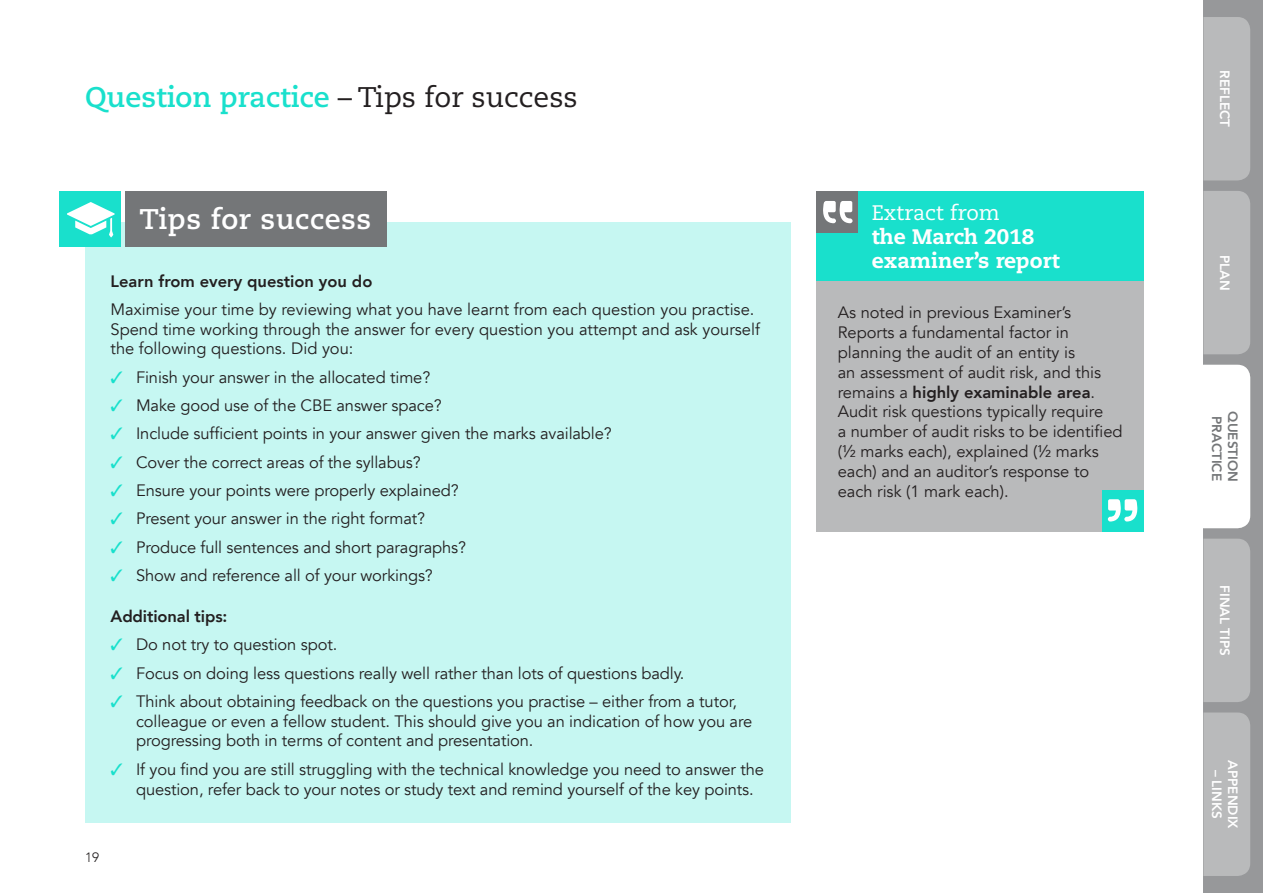
<style>
.page{position:relative;width:1263px;height:893px;background:#fff}
.page>*{position:absolute;margin:0;border:0;box-sizing:border-box;transform-origin:0 0}
.RUNNING_HEADER{font:700 28.35px "Caecilia";color:#19e0cc}
.STUDY_TIPS_HEADER{font:700 28.35px "Caecilia";letter-spacing:.02em;color:#fff}
.C_HEAD_WHITE{font:800 21px/24px "Caecilia";color:#fff}
.BODY_-_COMMENTS_-_11{font:16.5px/19.8px "Avenir";letter-spacing:-.005em;color:#231f20}
.E_HEAD_-_INSIDE_BOX{font:800 16.5px "Avenir";color:#231f20}
.t1{font:800 13.5px "Avenir";color:#fff}
.t2{font:800 13.5px "Avenir";color:#747678}
.t3{font:300 13.5px "Avenir";color:#231f20}
.s1{font-weight:400;color:#231f20}
.s2{font-weight:400}
.s3{font-weight:800}
.s4{color:#19e0cc}
</style>
<div class="page">
<div style="left:1203px;top:0;width:60px;height:893px;background:#97989a"></div>
<div style="left:1203px;top:17px;width:47px;height:163px;background:#b9babb"></div>
<div style="left:1203px;top:191px;width:47px;height:163px;background:#b9babb"></div>
<div style="left:1203px;top:539px;width:47px;height:163px;background:#b9babb"></div>
<div style="left:1203px;top:712px;width:47px;height:164px;background:#b9babb"></div>
<div style="left:1203px;top:365px;width:47px;height:163px;background:#fff"></div>
<div style="left:85px;top:223px;width:706px;height:600px;background:#c6f7f2"></div>
<div style="left:125px;top:191px;width:262px;height:56px;background:#747678"></div>
<div style="left:60px;top:191px;width:61px;height:56px;background:#19e0cc"></div>
<svg style="left:67px;top:202px;width:48px;height:35px"></svg>
<div style="left:816px;top:255px;width:328px;height:276px;background:#b9babb"></div>
<div style="left:816px;top:191px;width:328px;height:90px;background:#19e0cc"></div>
<div style="left:816px;top:191px;width:42px;height:42px;background:#747678"></div>
<svg style="left:823px;top:201px;width:29px;height:22px"></svg>
<div style="left:1102px;top:490px;width:42px;height:41px;background:#19e0cc"></div>
<svg style="left:1108px;top:499px;width:29px;height:22px"></svg>
<p class="RUNNING_HEADER" style="left:85px;top:80px;width:494px">Question practice <span class="s1">– Tips for success</span></p>
<p class="STUDY_TIPS_HEADER" style="left:139px;top:202px;width:233px">Tips for success</p>
<p class="C_HEAD_WHITE" style="left:872px;top:200px;width:189px"><span class="s2">Extract from<br></span>the March 2018 examiner’s report</p>
<p class="BODY_-_COMMENTS_-_11" style="left:838px;top:303px;width:286px">As noted in previous Examiner’s Reports a fundamental factor in planning the audit of an entity is<br>an assessment of audit risk, and this remains a <span class="s3">highly examinable area</span>.<br>Audit risk questions typically require<br>a number of audit risks to be identified (½ marks each), explained (½ marks each) and an auditor’s response to each risk (1 mark each).</p>
<p class="E_HEAD_-_INSIDE_BOX" style="left:111px;top:268px;width:263px">Learn from every question you do</p>
<p class="BODY_-_COMMENTS_-_11" style="left:111px;top:300px;width:651px">Maximise your time by reviewing what you have learnt from each question you practise.<br>Spend time working through the answer for every question you attempt and ask yourself the following questions. Did you:</p>
<p class="BODY_-_COMMENTS_-_11" style="left:111px;top:367px;width:321px"><span class="s4">✓</span> Finish your answer in the allocated time?</p>
<p class="BODY_-_COMMENTS_-_11" style="left:111px;top:396px;width:333px"><span class="s4">✓</span> Make good use of the CBE answer space?</p>
<p class="BODY_-_COMMENTS_-_11" style="left:111px;top:424px;width:503px"><span class="s4">✓</span> Include sufficient points in your answer given the marks available?</p>
<p class="BODY_-_COMMENTS_-_11" style="left:111px;top:452px;width:312px"><span class="s4">✓</span> Cover the correct areas of the syllabus?</p>
<p class="BODY_-_COMMENTS_-_11" style="left:111px;top:481px;width:350px"><span class="s4">✓</span> Ensure your points were properly explained?</p>
<p class="BODY_-_COMMENTS_-_11" style="left:111px;top:509px;width:316px"><span class="s4">✓</span> Present your answer in the right format?</p>
<p class="BODY_-_COMMENTS_-_11" style="left:111px;top:537px;width:357px"><span class="s4">✓</span> Produce full sentences and short paragraphs?</p>
<p class="BODY_-_COMMENTS_-_11" style="left:111px;top:566px;width:324px"><span class="s4">✓</span> Show and reference all of your workings?</p>
<p class="E_HEAD_-_INSIDE_BOX" style="left:111px;top:603px;width:118px">Additional tips:</p>
<p class="BODY_-_COMMENTS_-_11" style="left:111px;top:635px;width:228px"><span class="s4">✓</span> Do not try to question spot.</p>
<p class="BODY_-_COMMENTS_-_11" style="left:111px;top:663px;width:575px"><span class="s4">✓</span> Focus on doing less questions really well rather than lots of questions badly.</p>
<p class="BODY_-_COMMENTS_-_11" style="left:136px;top:692px;width:618px;text-indent:-26px"><span class="s4">✓</span> Think about obtaining feedback on the questions you practise – either from a tutor, colleague or even a fellow student. This should give you an indication of how you are progressing both in terms of content and presentation.</p>
<p class="BODY_-_COMMENTS_-_11" style="left:136px;top:759px;width:629px;text-indent:-26px"><span class="s4">✓</span> If you find you are still struggling with the technical knowledge you need to answer the question, refer back to your notes or study text and remind yourself of the key points.</p>
<p class="t3" style="left:85px;top:849px;width:16px">19</p>
<p class="t1" style="left:1235px;top:70px;width:58px;rotate:90deg">REFLECT</p>
<p class="t1" style="left:1235px;top:255px;width:37px;rotate:90deg">PLAN</p>
<p class="t2" style="left:1227px;top:416px;width:66px;rotate:90deg">PRACTICE</p>
<p class="t2" style="left:1243px;top:411px;width:72px;rotate:90deg">QUESTION</p>
<p class="t1" style="left:1235px;top:585px;width:72px;rotate:90deg">FINAL TIPS</p>
<p class="t1" style="left:1243px;top:760px;width:70px;rotate:90deg">APPENDIX</p>
<p class="t1" style="left:1227px;top:770px;width:51px;rotate:90deg">– LINKS</p>
</div>
